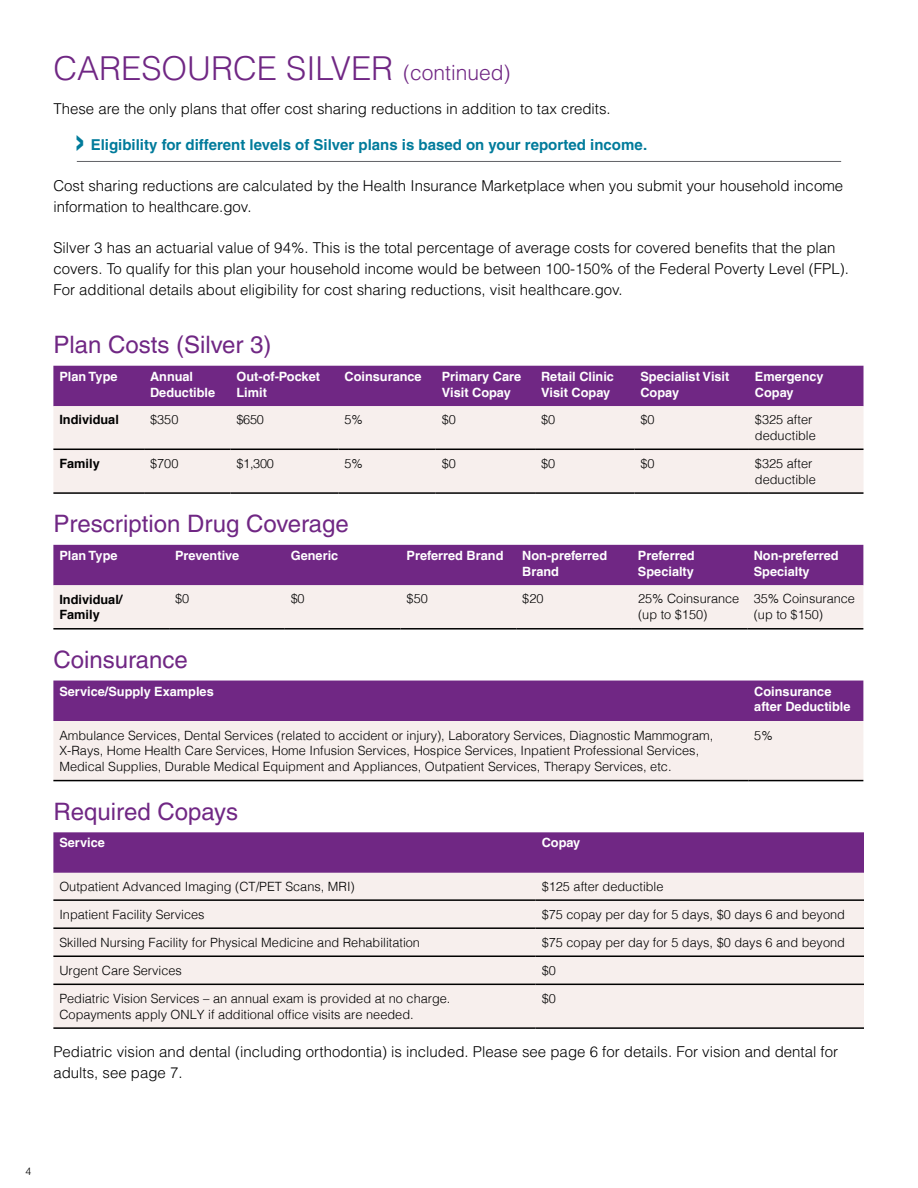
<style>
.page{position:relative;width:918px;height:1188px;background:#fff}
.page>*{position:absolute;margin:0;border:0;box-sizing:border-box;transform-origin:0 0}
.t1{font:700 39px "Helvetica LT Pro";color:#007b9b}
.t2{font:300 33px "Helvetica LT Pro";color:#702784}
.t3{font:24px "Helvetica LT Pro";color:#702784}
.t4{font:300 15px/21px "Helvetica LT Pro";color:#000}
.t5{font:700 15px "Helvetica LT Pro";color:#007b9b}
.t6{font:300 12.75px/15.8px "Helvetica";color:#000}
.t7{font:700 12.75px/15.8px "Helvetica LT Pro";color:#fff}
.t8{font:700 12.75px/15.8px "Helvetica";color:#000}
.t9{font:300 10.5px "Helvetica LT Pro";color:#000}
.s1{font-size:21px}
</style>
<div class="page">
<hr style="left:77px;top:161px;width:764px;height:1px;background:#606165">
<div style="left:53px;top:366px;width:811px;height:40px;background:#702784"></div>
<div style="left:53px;top:406px;width:811px;height:86px;background:#f7efed"></div>
<hr style="left:53px;top:449px;width:91px;height:1px;background:#000">
<hr style="left:144px;top:449px;width:87px;height:1px;background:#000">
<hr style="left:231px;top:449px;width:108px;height:1px;background:#000">
<hr style="left:339px;top:449px;width:97px;height:1px;background:#000">
<hr style="left:436px;top:449px;width:99px;height:1px;background:#000">
<hr style="left:535px;top:449px;width:99px;height:1px;background:#000">
<hr style="left:634px;top:449px;width:115px;height:1px;background:#000">
<hr style="left:749px;top:449px;width:115px;height:1px;background:#000">
<hr style="left:53px;top:492px;width:91px;height:2px;background:#000">
<hr style="left:144px;top:492px;width:87px;height:2px;background:#000">
<hr style="left:231px;top:492px;width:108px;height:2px;background:#000">
<hr style="left:339px;top:492px;width:97px;height:2px;background:#000">
<hr style="left:436px;top:492px;width:99px;height:2px;background:#000">
<hr style="left:535px;top:492px;width:99px;height:2px;background:#000">
<hr style="left:634px;top:492px;width:115px;height:2px;background:#000">
<hr style="left:749px;top:492px;width:115px;height:2px;background:#000">
<svg style="left:53px;top:545px;width:810px;height:83px;background:#b58eba"></svg>
<hr style="left:53px;top:628px;width:116px;height:2px;background:#000">
<hr style="left:169px;top:628px;width:116px;height:2px;background:#000">
<hr style="left:285px;top:628px;width:116px;height:2px;background:#000">
<hr style="left:401px;top:628px;width:115px;height:2px;background:#000">
<hr style="left:516px;top:628px;width:116px;height:2px;background:#000">
<hr style="left:632px;top:628px;width:116px;height:2px;background:#000">
<hr style="left:748px;top:628px;width:115px;height:2px;background:#000">
<div style="left:53px;top:681px;width:810px;height:40px;background:#702784"></div>
<div style="left:53px;top:721px;width:810px;height:59px;background:#f7efed"></div>
<hr style="left:53px;top:780px;width:695px;height:1px;background:#000">
<hr style="left:748px;top:780px;width:115px;height:1px;background:#000">
<div style="left:53px;top:832px;width:811px;height:41px;background:#702784"></div>
<div style="left:53px;top:873px;width:811px;height:154px;background:#f7efed"></div>
<hr style="left:53px;top:899px;width:483px;height:2px;background:#000">
<hr style="left:536px;top:899px;width:328px;height:2px;background:#000">
<hr style="left:53px;top:927px;width:483px;height:2px;background:#000">
<hr style="left:536px;top:927px;width:328px;height:2px;background:#000">
<hr style="left:53px;top:956px;width:483px;height:1px;background:#000">
<hr style="left:536px;top:956px;width:328px;height:1px;background:#000">
<hr style="left:53px;top:984px;width:483px;height:1px;background:#000">
<hr style="left:536px;top:984px;width:328px;height:1px;background:#000">
<hr style="left:53px;top:1027px;width:483px;height:2px;background:#000">
<hr style="left:536px;top:1027px;width:328px;height:2px;background:#000">
<h2 class="t2" style="left:53px;top:48px;width:459px">CARESOURCE SILVER <span class="s1">(continued)</span></h2>
<p class="t4" style="left:53px;top:98px;width:559px">These are the only plans that offer cost sharing reductions in addition to tax credits.</p>
<h1 class="t1" style="left:74px;top:117px;width:14px">›</h1>
<p class="t5" style="left:91px;top:135px;width:558px">Eligibility for different levels of Silver plans is based on your reported income.</p>
<p class="t4" style="left:53px;top:175px;width:791px">Cost sharing reductions are calculated by the Health Insurance Marketplace when you submit your household income information to healthcare.gov.</p>
<p class="t4" style="left:53px;top:237px;width:797px">Silver 3 has an actuarial value of 94%. This is the total percentage of average costs for covered benefits that the plan covers. To qualify for this plan your household income would be between 100-150% of the Federal Poverty Level (FPL).<br>For additional details about eligibility for cost sharing reductions, visit healthcare.gov.</p>
<h3 class="t3" style="left:53px;top:331px;width:220px">Plan Costs (Silver 3)</h3>
<p class="t7" style="left:59px;top:369px;width:60px">Plan Type</p>
<p class="t7" style="left:150px;top:369px;width:67px">Annual<br>Deductible</p>
<p class="t7" style="left:237px;top:369px;width:85px">Out-of-Pocket<br>Limit</p>
<p class="t7" style="left:345px;top:369px;width:79px">Coinsurance</p>
<p class="t7" style="left:442px;top:369px;width:81px">Primary Care<br>Visit Copay</p>
<p class="t7" style="left:541px;top:369px;width:74px">Retail Clinic<br>Visit Copay</p>
<p class="t7" style="left:640px;top:369px;width:90px">Specialist Visit<br>Copay</p>
<p class="t7" style="left:755px;top:369px;width:70px">Emergency<br>Copay</p>
<p class="t8" style="left:59px;top:412px;width:61px">Individual</p>
<p class="t6" style="left:150px;top:411px;width:30px">$350</p>
<p class="t6" style="left:237px;top:411px;width:29px">$650</p>
<p class="t6" style="left:345px;top:411px;width:20px">5%</p>
<p class="t6" style="left:442px;top:411px;width:16px">$0</p>
<p class="t6" style="left:541px;top:411px;width:16px">$0</p>
<p class="t6" style="left:640px;top:411px;width:16px">$0</p>
<p class="t6" style="left:755px;top:411px;width:62px">$325 after deductible</p>
<p class="t8" style="left:59px;top:456px;width:42px">Family</p>
<p class="t6" style="left:150px;top:455px;width:30px">$700</p>
<p class="t6" style="left:237px;top:455px;width:39px">$1,300</p>
<p class="t6" style="left:345px;top:455px;width:20px">5%</p>
<p class="t6" style="left:442px;top:455px;width:16px">$0</p>
<p class="t6" style="left:541px;top:455px;width:16px">$0</p>
<p class="t6" style="left:640px;top:455px;width:16px">$0</p>
<p class="t6" style="left:755px;top:455px;width:62px">$325 after deductible</p>
<h3 class="t3" style="left:53px;top:510px;width:297px">Prescription Drug Coverage</h3>
<p class="t7" style="left:59px;top:548px;width:60px">Plan Type</p>
<p class="t7" style="left:175px;top:548px;width:66px">Preventive</p>
<p class="t7" style="left:291px;top:548px;width:49px">Generic</p>
<p class="t7" style="left:407px;top:548px;width:98px">Preferred Brand</p>
<p class="t7" style="left:522px;top:548px;width:86px">Non-preferred<br>Brand</p>
<p class="t7" style="left:638px;top:548px;width:58px">Preferred<br>Specialty</p>
<p class="t7" style="left:754px;top:548px;width:86px">Non-preferred<br>Specialty</p>
<p class="t8" style="left:59px;top:591px;width:65px">Individual/<br>Family</p>
<p class="t6" style="left:175px;top:590px;width:16px">$0</p>
<p class="t6" style="left:291px;top:590px;width:15px">$0</p>
<p class="t6" style="left:407px;top:590px;width:23px">$50</p>
<p class="t6" style="left:522px;top:590px;width:23px">$20</p>
<p class="t6" style="left:638px;top:590px;width:103px">25% Coinsurance (up to $150)</p>
<p class="t6" style="left:754px;top:590px;width:103px">35% Coinsurance (up to $150)</p>
<h3 class="t3" style="left:53px;top:645px;width:136px">Coinsurance</h3>
<p class="t7" style="left:59px;top:683px;width:156px">Service/Supply Examples</p>
<p class="t7" style="left:754px;top:683px;width:98px">Coinsurance after Deductible</p>
<p class="t6" style="left:59px;top:726px;width:655px">Ambulance Services, Dental Services (related to accident or injury), Laboratory Services, Diagnostic Mammogram,<br>X-Rays, Home Health Care Services, Home Infusion Services, Hospice Services, Inpatient Professional Services,<br>Medical Supplies, Durable Medical Equipment and Appliances, Outpatient Services, Therapy Services, etc.</p>
<p class="t6" style="left:754px;top:726px;width:20px">5%</p>
<h3 class="t3" style="left:53px;top:797px;width:186px">Required Copays</h3>
<p class="t7" style="left:59px;top:835px;width:47px">Service</p>
<p class="t7" style="left:542px;top:835px;width:40px">Copay</p>
<p class="t6" style="left:59px;top:877px;width:297px">Outpatient Advanced Imaging (CT/PET Scans, MRI)</p>
<p class="t6" style="left:542px;top:877px;width:123px">$125 after deductible</p>
<p class="t6" style="left:59px;top:905px;width:147px">Inpatient Facility Services</p>
<p class="t6" style="left:542px;top:905px;width:305px">$75 copay per day for 5 days, $0 days 6 and beyond</p>
<p class="t6" style="left:59px;top:933px;width:362px">Skilled Nursing Facility for Physical Medicine and Rehabilitation</p>
<p class="t6" style="left:542px;top:933px;width:305px">$75 copay per day for 5 days, $0 days 6 and beyond</p>
<p class="t6" style="left:59px;top:962px;width:124px">Urgent Care Services</p>
<p class="t6" style="left:542px;top:962px;width:16px">$0</p>
<p class="t6" style="left:59px;top:990px;width:393px">Pediatric Vision Services – an annual exam is provided at no charge.<br>Copayments apply ONLY if additional office visits are needed.</p>
<p class="t6" style="left:542px;top:990px;width:16px">$0</p>
<p class="t4" style="left:53px;top:1041px;width:786px">Pediatric vision and dental (including orthodontia) is included. Please see page 6 for details. For vision and dental for adults, see page 7.</p>
<p class="t9" style="left:26px;top:1165px;width:7px">4</p>
</div>
